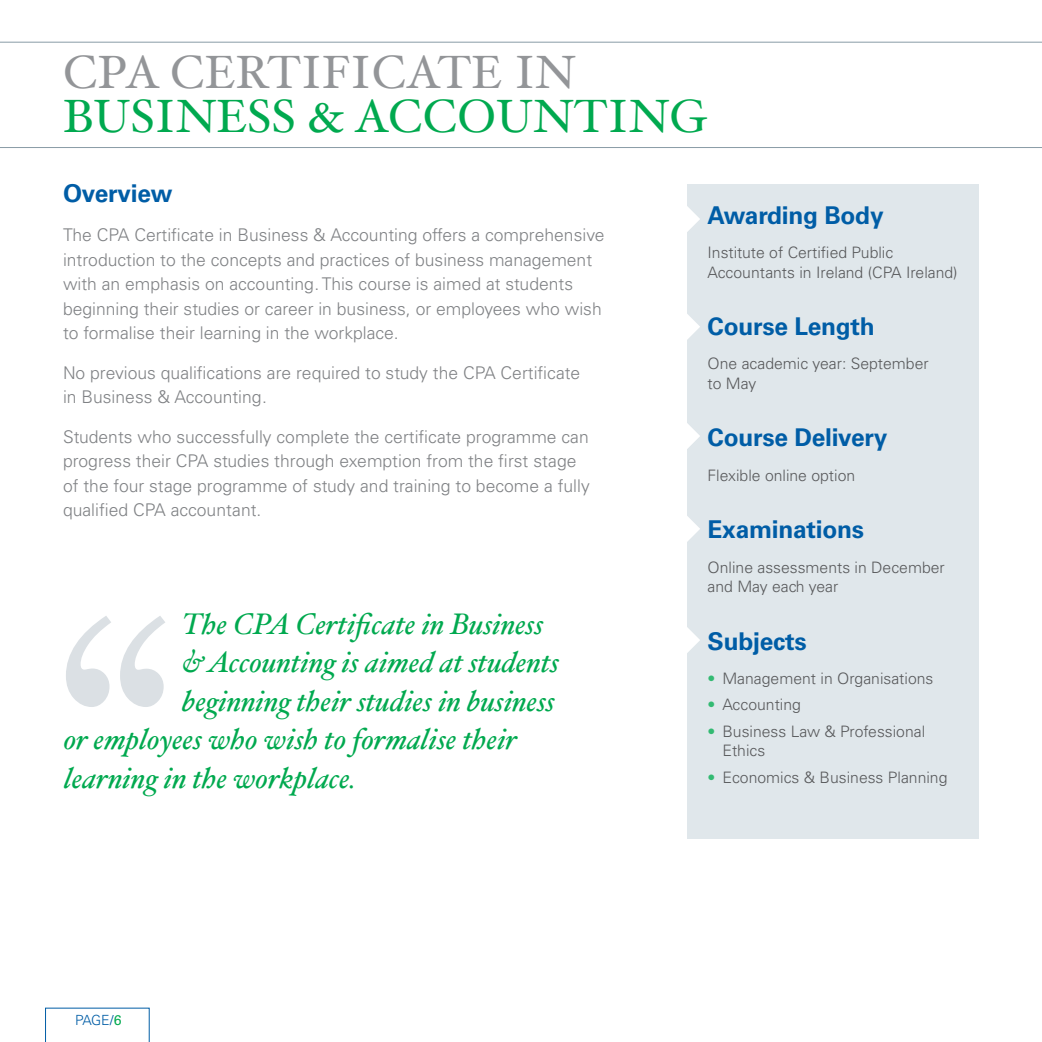
<style>
.page{position:relative;width:1042px;height:1042px;background:#fff}
.page>*{position:absolute;margin:0;border:0;box-sizing:border-box;transform-origin:0 0}
.t1{font:46.73px "Hoefler Text";letter-spacing:.01em;color:#00a94f}
.t2{font:46.73px "Hoefler Text";letter-spacing:.01em;color:#939598}
.t3{font:italic 29.75px "Hoefler Text";color:#00a94f}
.t4{font:700 24.5px "Univers";letter-spacing:-.01em;color:#005da6}
.t5{font:300 17.5px/24.5px "Univers";color:#808285}
.t6{font:300 15.75px/19.2px "Univers";color:#58595b}
.t7{font:300 14px "Univers";color:#005da6}
.s1{font-weight:400}
.s2{font-weight:400;color:#00a94f}
.s3{color:#33ba72}
</style>
<div class="page">
<svg style="left:45px;top:1007px;width:105px;height:35px"></svg>
<div style="left:50px;top:1014px;width:96px;height:28px;background:#fff"></div>
<div style="left:687px;top:184px;width:292px;height:654px;background:#e0e7eb"></div>
<svg style="left:687px;top:206px;width:13px;height:26px"></svg>
<svg style="left:687px;top:314px;width:13px;height:26px"></svg>
<svg style="left:687px;top:423px;width:13px;height:26px"></svg>
<svg style="left:687px;top:516px;width:13px;height:26px"></svg>
<svg style="left:687px;top:627px;width:13px;height:26px"></svg>
<hr style="left:0;top:42px;width:1042px;height:1px;background:#899ca6">
<hr style="left:0;top:147px;width:1042px;height:1px;background:#899ca6">
<svg style="left:66px;top:616px;width:99px;height:91px"></svg>
<h1 class="t2" style="left:63px;top:45px;width:514px">CPA CERTIFICATE IN</h1>
<h1 class="t1" style="left:63px;top:88px;width:646px">BUSINESS &amp; ACCOUNTING</h1>
<h3 class="t4" style="left:63px;top:179px;width:111px">Overview</h3>
<p class="t5" style="left:63px;top:223px;width:543px">The CPA Certificate in Business &amp; Accounting offers a comprehensive introduction to the concepts and practices of business management with an emphasis on accounting. This course is aimed at students beginning their studies or career in business, or employees who wish to formalise their learning in the workplace.</p>
<p class="t5" style="left:63px;top:360px;width:519px">No previous qualifications are required to study the CPA Certificate in Business &amp; Accounting.</p>
<p class="t5" style="left:63px;top:424px;width:528px">Students who successfully complete the certificate programme can progress their CPA studies through exemption from the first stage of the four stage programme of study and training to become a fully qualified CPA accountant.</p>
<h2 class="t3" style="left:182px;top:606px;width:363px">The CPA Certificate in Business</h2>
<h2 class="t3" style="left:182px;top:644px;width:378px">&amp; Accounting is aimed at students</h2>
<h2 class="t3" style="left:182px;top:683px;width:374px">beginning their studies in business</h2>
<h2 class="t3" style="left:64px;top:721px;width:455px">or employees who wish to formalise their</h2>
<h2 class="t3" style="left:64px;top:760px;width:293px">learning in the workplace.</h2>
<p class="t7" style="left:75px;top:1012px;width:48px">PAGE<span class="s1">/</span><span class="s2">6</span></p>
<h3 class="t4" style="left:707px;top:201px;width:178px">Awarding Body</h3>
<p class="t6" style="left:707px;top:243px;width:252px">Institute of Certified Public<br>Accountants in Ireland (CPA Ireland)</p>
<h3 class="t4" style="left:707px;top:312px;width:169px">Course Length</h3>
<p class="t6" style="left:707px;top:354px;width:223px">One academic year: September to May</p>
<h3 class="t4" style="left:707px;top:423px;width:181px">Course Delivery</h3>
<p class="t6" style="left:707px;top:465px;width:149px">Flexible online option</p>
<h3 class="t4" style="left:707px;top:515px;width:158px">Examinations</h3>
<p class="t6" style="left:707px;top:557px;width:239px">Online assessments in December and May each year</p>
<h3 class="t4" style="left:707px;top:626px;width:101px">Subjects</h3>
<p class="t6" style="left:707px;top:668px;width:227px"><span class="s3">•</span> Management in Organisations</p>
<p class="t6" style="left:707px;top:695px;width:95px"><span class="s3">•</span> Accounting</p>
<p class="t6" style="left:722px;top:722px;width:204px;text-indent:-15px"><span class="s3">•</span> Business Law &amp; Professional<br>Ethics</p>
<p class="t6" style="left:707px;top:768px;width:241px"><span class="s3">•</span> Economics &amp; Business Planning</p>
</div>
